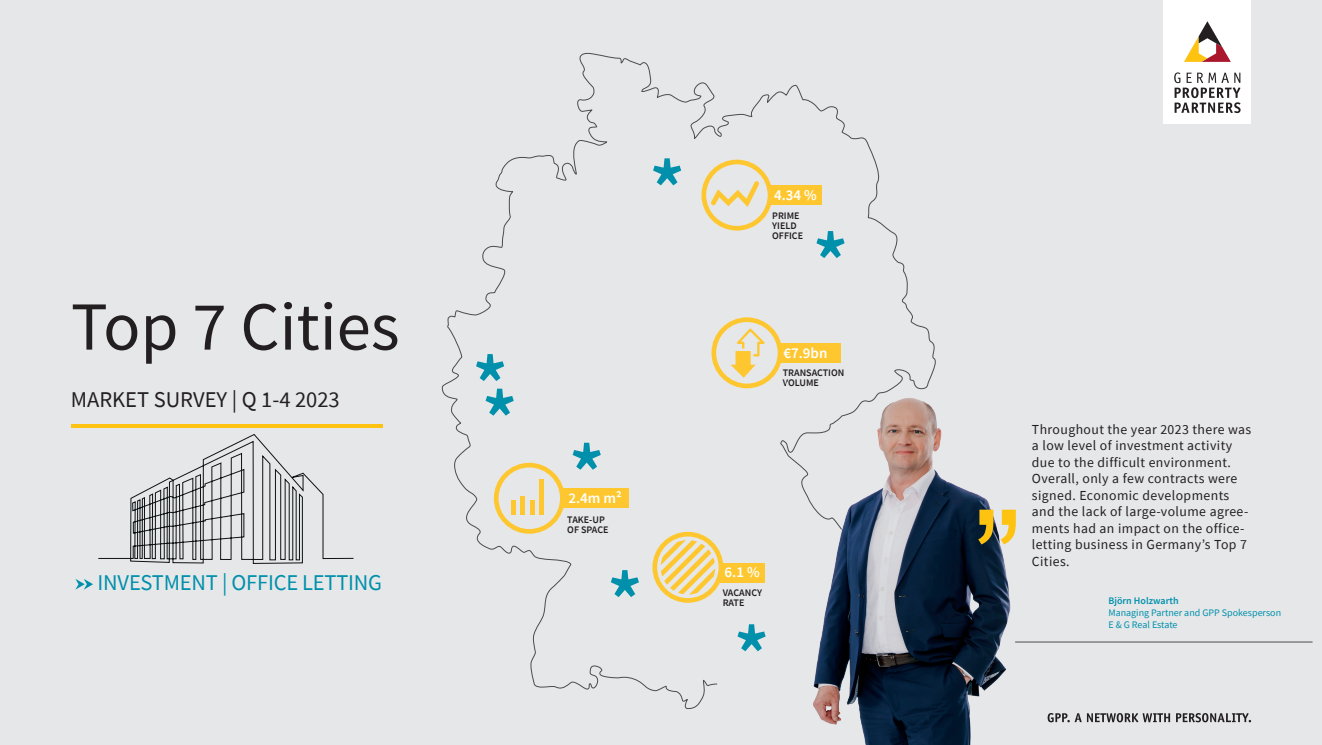
<style>
.page{position:relative;width:1322px;height:745px;background:#fff}
.page>*{position:absolute;margin:0;border:0;box-sizing:border-box;transform-origin:0 0}
.t1{font:68.75px "Source Sans Pro";color:#231f20}
.t2{font:22.5px "Source Sans Pro";letter-spacing:-.01em;color:#0090ab}
.t3{font:22.5px "Source Sans Pro";color:#231f20}
.t4{font:600 15px "Source Sans Pro";color:#fff}
.t5{font:13.75px/16.5px "Source Sans Pro";letter-spacing:.03em;color:#231f20}
.t6{font:600 10px/10px "Source Sans Pro";color:#231f20}
.t7{font:10px/12px "Source Sans Pro";color:#0090ab}
.t8{font:600 10px "Source Sans Pro";color:#0090ab}
</style>
<div class="page">
<div style="left:0;top:0;width:1322px;height:744px;background:#e6e7e9"></div>
<svg style="left:442px;top:53px;width:494px;height:655px"></svg>
<svg style="left:485px;top:388px;width:29px;height:27px"></svg>
<svg style="left:476px;top:354px;width:28px;height:27px"></svg>
<hr style="left:1015px;top:641px;width:297px;height:1px;background:#4b4c4d">
<svg style="left:711px;top:317px;width:71px;height:71px"></svg>
<div style="left:780px;top:342px;width:60px;height:20px;background:#fec730"></div>
<svg style="left:652px;top:531px;width:71px;height:71px"></svg>
<div style="left:720px;top:562px;width:44px;height:20px;background:#fec730"></div>
<svg style="left:494px;top:462px;width:71px;height:71px"></svg>
<div style="left:511px;top:500px;width:5px;height:14px;background:#fec730"></div>
<div style="left:520px;top:495px;width:5px;height:19px;background:#fec730"></div>
<hr style="left:530px;top:500px;width:4px;height:14px;background:#fec730">
<div style="left:539px;top:479px;width:5px;height:35px;background:#fec730"></div>
<div style="left:561px;top:488px;width:67px;height:20px;background:#fec730"></div>
<svg style="left:701px;top:159px;width:71px;height:71px"></svg>
<div style="left:769px;top:185px;width:53px;height:20px;background:#fec730"></div>
<div style="left:1163px;top:0;width:88px;height:123px;background:#fff"></div>
<svg style="left:1174px;top:72px;width:66px;height:41px"></svg>
<svg style="left:1184px;top:21px;width:47px;height:41px"></svg>
<svg style="left:1047px;top:713px;width:34px;height:8px"></svg>
<svg style="left:1087px;top:713px;width:83px;height:8px"></svg>
<svg style="left:1176px;top:713px;width:75px;height:8px"></svg>
<img style="left:787px;top:382px;width:241px;height:362px">
<svg style="left:75px;top:579px;width:18px;height:10px"></svg>
<svg style="left:71px;top:424px;width:312px;height:3px"></svg>
<svg style="left:98px;top:434px;width:256px;height:129px"></svg>
<svg style="left:978px;top:509px;width:38px;height:35px"></svg>
<h1 class="t1" style="left:71px;top:283px;width:330px">Top 7 Cities</h1>
<h2 class="t3" style="left:71px;top:385px;width:270px">MARKET SURVEY | Q 1-4 2023</h2>
<h2 class="t2" style="left:98px;top:567px;width:286px">INVESTMENT | OFFICE LETTING</h2>
<p class="t4" style="left:568px;top:488px;width:55px">2.4m m²</p>
<p class="t6" style="left:567px;top:514px;width:43px">TAKE-UP<br>OF SPACE</p>
<p class="t4" style="left:774px;top:185px;width:44px">4.34 %</p>
<p class="t6" style="left:772px;top:210px;width:32px">PRIME<br>YIELD<br>OFFICE</p>
<p class="t4" style="left:783px;top:342px;width:46px">€7.9bn</p>
<p class="t6" style="left:783px;top:367px;width:63px">TRANSACTION<br>VOLUME</p>
<p class="t4" style="left:724px;top:562px;width:37px">6.1 %</p>
<p class="t6" style="left:723px;top:587px;width:41px">VACANCY<br>RATE</p>
<p class="t5" style="left:1032px;top:420px;width:221px">Throughout the year 2023 there was a low level of investment activity due to the difficult environment.<br>Overall, only a few contracts were signed. Economic developments and the lack of large-volume agree&shy;ments had an impact on the office&shy;letting business in Germany’s Top 7<br>Cities.</p>
<p class="t8" style="left:1108px;top:594px;width:72px">Björn Holzwarth</p>
<p class="t7" style="left:1108px;top:606px;width:174px">Managing Partner and GPP Spokesperson<br>E &amp; G Real Estate</p>
</div>
